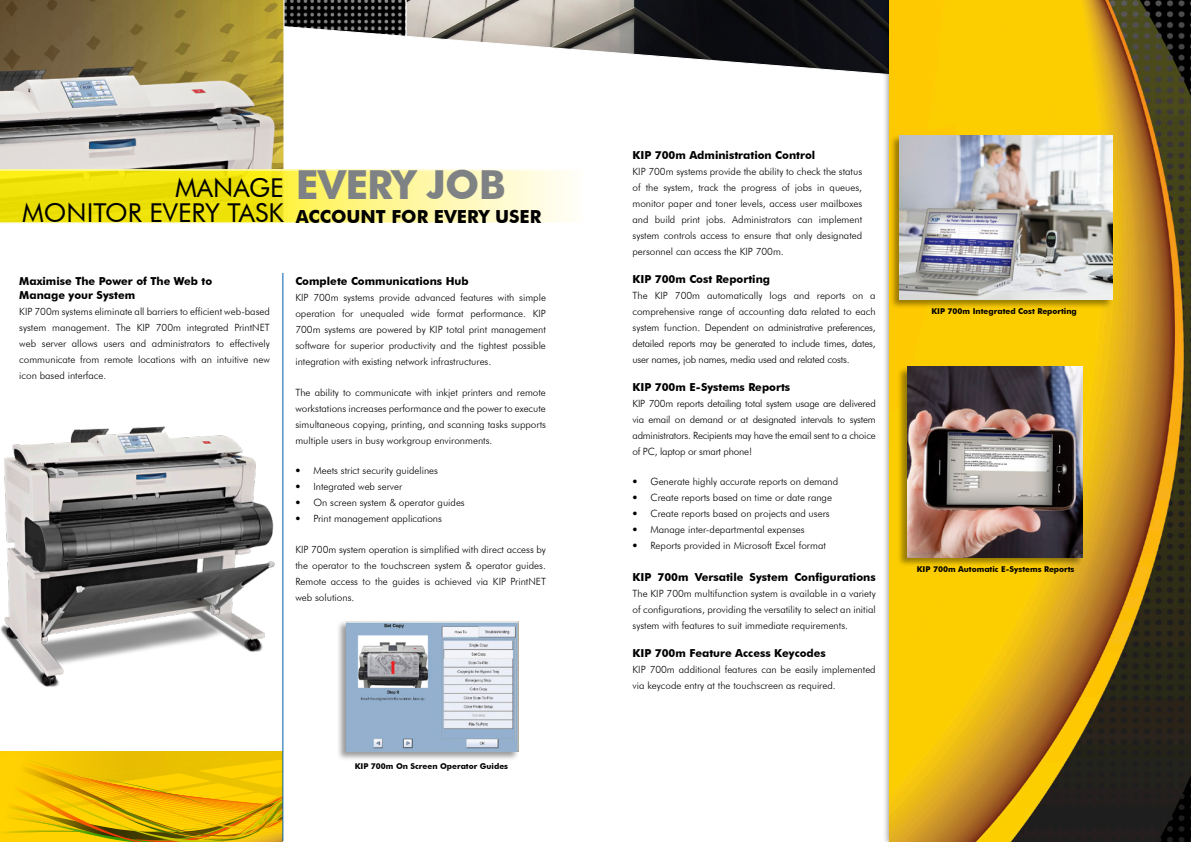
<style>
.page{position:relative;width:1191px;height:842px;background:#fff}
.page>*{position:absolute;margin:0;border:0;box-sizing:border-box;transform-origin:0 0}
.heading{font:700 40px "Futura BT";letter-spacing:-.02em;color:#7f8284}
.t1{font:26px "Futura BT";color:#000}
.heading-2{font:700 18px "Futura BT";color:#000}
.heading-3{font:700 11px/13.2px "Futura BT";color:#000}
.heading-4{font:300 10px/16px "Futura BT";color:#000;text-align:justify}
.bulleted_list{font:300 10px "Futura BT";color:#000}
.white_caption{font:700 8px "Futura BT";color:#000}
.s1{font-family:"Usherwood";font-weight:400}
</style>
<div class="page">
<svg style="left:0;top:752px;width:282px;height:90px;background:#e9b900"></svg>
<div style="left:882px;top:0;width:309px;height:842px;background:#000;opacity:.35"></div>
<img style="left:889px;top:0;width:302px;height:842px">
<svg style="left:284px;top:0;width:609px;height:76px"></svg>
<svg style="left:0;top:0;width:284px;height:169px;background:#a29776"></svg>
<svg style="left:0;top:169px;width:573px;height:54px;background:#f6ed5c"></svg>
<hr style="left:282px;top:273px;width:1px;height:568px;background:#005da9">
<div style="left:897px;top:366px;width:186px;height:201px;background:#000;opacity:.4"></div>
<img style="left:907px;top:367px;width:175px;height:190px">
<div style="left:889px;top:135px;width:224px;height:174px;background:#000;opacity:.4"></div>
<img style="left:899px;top:136px;width:213px;height:163px">
<div style="left:336px;top:620px;width:183px;height:141px;background:#000;opacity:.4"></div>
<img style="left:346px;top:621px;width:172px;height:130px">
<img style="left:0;top:407px;width:284px;height:298px">
<p class="t1" style="left:175px;top:172px;width:110px">MANAGE</p>
<p class="t1" style="left:22px;top:197px;width:263px">MONITOR EVERY TASK</p>
<p class="heading" style="left:296px;top:160px;width:211px">EVERY JOB</p>
<p class="heading-2" style="left:296px;top:206px;width:247px">ACCOUNT FOR EVERY USER</p>
<p class="heading-3" style="left:19px;top:275px;width:195px">Maximise The Power of The Web to<br>Manage your System</p>
<p class="heading-4" style="left:19px;top:303px;width:252px">KIP 700m systems eliminate all barriers to efficient web-based system management. The KIP 700m integrated PrintNET web server allows users and administrators to effectively communicate from remote locations with an intuitive new icon based interface.</p>
<p class="heading-3" style="left:295px;top:275px;width:175px">Complete Communications Hub</p>
<p class="heading-4" style="left:295px;top:290px;width:252px">KIP 700m systems provide advanced features with simple operation for unequaled wide format performance. KIP 700m systems are powered by KIP total print management software for superior productivity and the tightest possible integration with existing network infrastructures.</p>
<p class="heading-4" style="left:295px;top:384px;width:252px">The ability to communicate with inkjet printers and remote workstations increases performance and the power to execute simultaneous copying, printing, and scanning tasks supports multiple users in busy workgroup environments.</p>
<p class="bulleted_list" style="left:295px;top:464px;width:144px"><span class="s1">•</span> Meets strict security guidelines</p>
<p class="bulleted_list" style="left:295px;top:480px;width:108px"><span class="s1">•</span> Integrated web server</p>
<p class="bulleted_list" style="left:295px;top:496px;width:171px"><span class="s1">•</span> On screen system &amp; operator guides</p>
<p class="bulleted_list" style="left:295px;top:512px;width:148px"><span class="s1">•</span> Print management applications</p>
<p class="heading-4" style="left:295px;top:541px;width:252px">KIP 700m system operation is simplified with direct access by the operator to the touchscreen system &amp; operator guides.<br>Remote access to the guides is achieved via KIP PrintNET web solutions.</p>
<p class="white_caption" style="left:355px;top:761px;width:155px">KIP 700m On Screen Operator Guides</p>
<p class="heading-3" style="left:632px;top:149px;width:184px">KIP 700m Administration Control</p>
<p class="heading-4" style="left:632px;top:164px;width:231px">KIP 700m systems provide the ability to check the status of the system, track the progress of jobs in queues, monitor paper and toner levels, access user mailboxes and build print jobs. Administrators can implement system controls access to ensure that only designated personnel can access the KIP 700m.</p>
<p class="heading-3" style="left:632px;top:272px;width:139px">KIP 700m Cost Reporting</p>
<p class="heading-4" style="left:632px;top:287px;width:245px">The KIP 700m automatically logs and reports on a comprehensive range of accounting data related to each system function. Dependent on administrative preferences, detailed reports may be generated to include times, dates, user names, job names, media used and related costs.</p>
<p class="heading-3" style="left:632px;top:380px;width:159px">KIP 700m E-Systems Reports</p>
<p class="heading-4" style="left:632px;top:395px;width:245px">KIP 700m reports detailing total system usage are delivered via email on demand or at designated intervals to system administrators. Recipients may have the email sent to a choice of PC, laptop or smart phone!</p>
<p class="bulleted_list" style="left:632px;top:475px;width:207px"><span class="s1">•</span> Generate highly accurate reports on demand</p>
<p class="bulleted_list" style="left:632px;top:491px;width:201px"><span class="s1">•</span> Create reports based on time or date range</p>
<p class="bulleted_list" style="left:632px;top:507px;width:199px"><span class="s1">•</span> Create reports based on projects and users</p>
<p class="bulleted_list" style="left:632px;top:523px;width:174px"><span class="s1">•</span> Manage inter-departmental expenses</p>
<p class="bulleted_list" style="left:632px;top:539px;width:195px"><span class="s1">•</span> Reports provided in Microsoft Excel format</p>
<p class="heading-3" style="left:632px;top:571px;width:245px">KIP 700m Versatile System Configurations</p>
<p class="heading-4" style="left:632px;top:586px;width:245px">The KIP 700m multifunction system is available in a variety of configurations, providing the versatility to select an initial system with features to suit immediate requirements.</p>
<p class="heading-3" style="left:632px;top:646px;width:195px">KIP 700m Feature Access Keycodes</p>
<p class="heading-4" style="left:632px;top:661px;width:245px">KIP 700m additional features can be easily implemented via keycode entry at the touchscreen as required.</p>
<p class="white_caption" style="left:931px;top:307px;width:147px">KIP 700m Integrated Cost Reporting</p>
<p class="white_caption" style="left:916px;top:564px;width:159px">KIP 700m Automatic E-Systems Reports</p>
</div>
